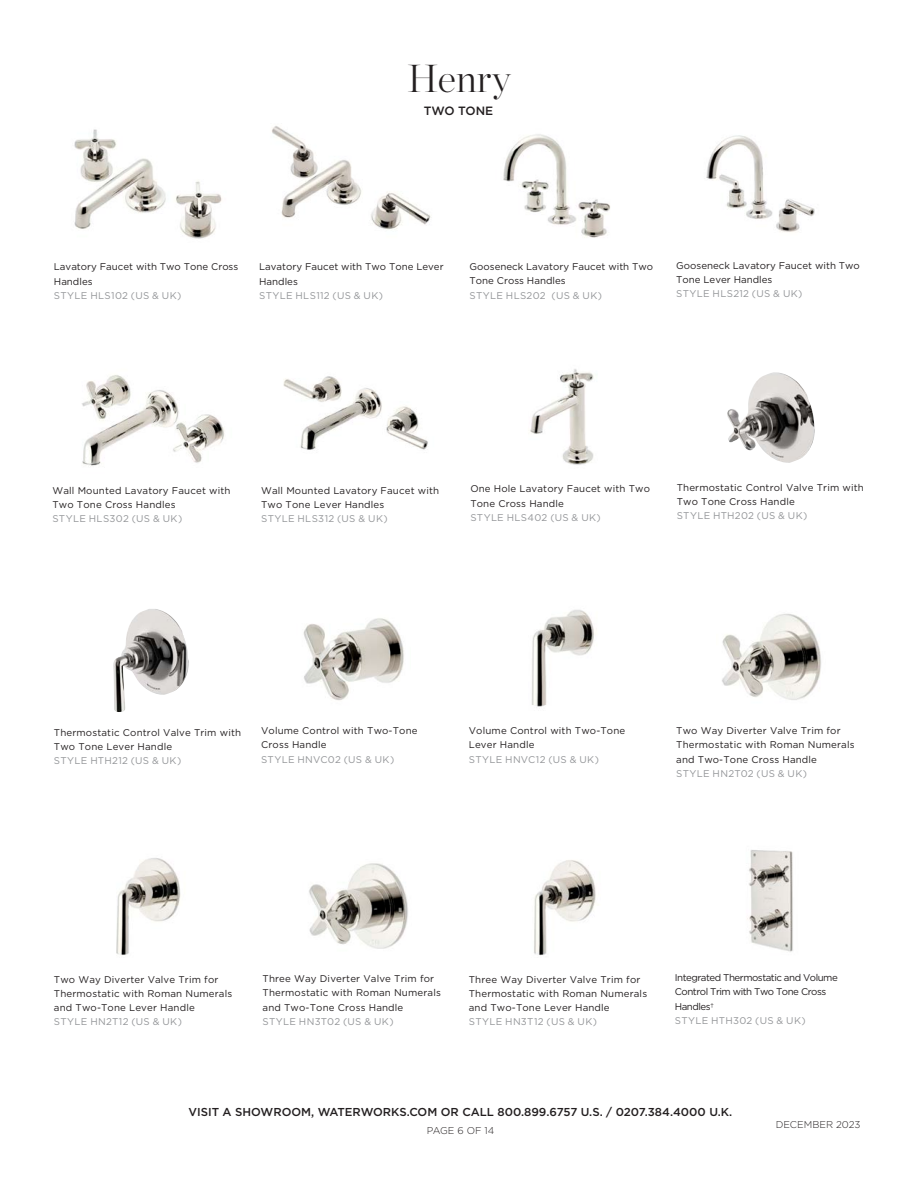
<style>
.page{position:relative;width:918px;height:1188px;background:#fff}
.page>*{position:absolute;margin:0;border:0;box-sizing:border-box;transform-origin:0 0}
.t1{font:200 39px "Chronicle Display";color:#231f20}
.t2{font:500 12px "Gotham";color:#231f20}
.t3{font:500 11.55px "Gotham";color:#231f20}
.t4{font:300 9.9px "Gotham";color:#231f20}
.Text__LIGHT_-_6_5_9_5__0{font:9.75px/14.2px "Gotham";letter-spacing:.015em;color:#231f20}
.Text__product_number{font:9.75px "Gotham";letter-spacing:.03em;color:#939598}
.Text__LIGHT_-_6_5_9_5__0-2{font:9.75px/14.2px "Gotham";letter-spacing:-.05em;color:#231f20}
.s1{font-weight:300}
</style>
<div class="page">
<img style="left:74px;top:129px;width:148px;height:110px">
<img style="left:503px;top:134px;width:107px;height:104px">
<img style="left:272px;top:126px;width:159px;height:104px">
<img style="left:706px;top:135px;width:109px;height:97px">
<img style="left:82px;top:375px;width:143px;height:91px">
<img style="left:283px;top:376px;width:145px;height:74px">
<img style="left:727px;top:372px;width:88px;height:91px">
<img style="left:530px;top:369px;width:64px;height:96px">
<img style="left:113px;top:609px;width:76px;height:103px">
<img style="left:722px;top:613px;width:99px;height:87px">
<img style="left:116px;top:858px;width:65px;height:97px">
<img style="left:309px;top:863px;width:99px;height:86px">
<img style="left:531px;top:610px;width:63px;height:97px">
<img style="left:303px;top:618px;width:101px;height:83px">
<img style="left:534px;top:860px;width:62px;height:96px">
<img style="left:747px;top:850px;width:46px;height:102px">
<h1 class="t1" style="left:408px;top:49px;width:104px">Henry</h1>
<p class="t2" style="left:424px;top:102px;width:71px">TWO TONE</p>
<p class="Text__LIGHT_-_6_5_9_5__0" style="left:54px;top:260px;width:186px">Lavatory Faucet with Two Tone Cross<br>Handles</p>
<p class="Text__product_number" style="left:54px;top:289px;width:129px">STYLE HLS102 (US &amp; UK)</p>
<p class="Text__LIGHT_-_6_5_9_5__0" style="left:259px;top:260px;width:186px">Lavatory Faucet with Two Tone Lever<br>Handles</p>
<p class="Text__product_number" style="left:259px;top:289px;width:125px">STYLE HLS112 (US &amp; UK)</p>
<p class="Text__LIGHT_-_6_5_9_5__0" style="left:470px;top:259px;width:185px">Gooseneck Lavatory Faucet with Two<br>Tone Cross Handles</p>
<p class="Text__product_number" style="left:470px;top:289px;width:134px">STYLE HLS202 (US &amp; UK)</p>
<p class="Text__LIGHT_-_6_5_9_5__0" style="left:676px;top:258px;width:185px">Gooseneck Lavatory Faucet with Two<br>Tone Lever Handles</p>
<p class="Text__product_number" style="left:676px;top:288px;width:128px">STYLE HLS212 (US &amp; UK)</p>
<p class="Text__LIGHT_-_6_5_9_5__0" style="left:52px;top:483px;width:180px">Wall Mounted Lavatory Faucet with<br>Two Tone Cross Handles</p>
<p class="Text__product_number" style="left:52px;top:513px;width:131px">STYLE HLS302 (US &amp; UK)</p>
<p class="Text__LIGHT_-_6_5_9_5__0" style="left:261px;top:483px;width:180px">Wall Mounted Lavatory Faucet with<br>Two Tone Lever Handles</p>
<p class="Text__product_number" style="left:261px;top:513px;width:128px">STYLE HLS312 (US &amp; UK)</p>
<p class="Text__LIGHT_-_6_5_9_5__0" style="left:470px;top:482px;width:181px">One Hole Lavatory Faucet with Two<br>Tone Cross Handle</p>
<p class="Text__product_number" style="left:470px;top:511px;width:132px">STYLE HLS402 (US &amp; UK)</p>
<p class="Text__LIGHT_-_6_5_9_5__0" style="left:677px;top:480px;width:189px">Thermostatic Control Valve Trim with<br>Two Tone Cross Handle</p>
<p class="Text__product_number" style="left:677px;top:510px;width:132px">STYLE HTH202 (US &amp; UK)</p>
<p class="Text__LIGHT_-_6_5_9_5__0" style="left:54px;top:725px;width:189px">Thermostatic Control Valve Trim with<br>Two Tone Lever Handle</p>
<p class="Text__product_number" style="left:54px;top:754px;width:129px">STYLE HTH212 (US &amp; UK)</p>
<p class="Text__LIGHT_-_6_5_9_5__0" style="left:261px;top:723px;width:158px">Volume Control with Two-Tone<br>Cross Handle</p>
<p class="Text__product_number" style="left:261px;top:753px;width:135px">STYLE HNVC02 (US &amp; UK)</p>
<p class="Text__LIGHT_-_6_5_9_5__0" style="left:469px;top:723px;width:158px">Volume Control with Two-Tone<br>Lever Handle</p>
<p class="Text__product_number" style="left:469px;top:753px;width:132px">STYLE HNVC12 (US &amp; UK)</p>
<p class="Text__LIGHT_-_6_5_9_5__0" style="left:676px;top:723px;width:180px">Two Way Diverter Valve Trim for<br>Thermostatic with Roman Numerals and Two-Tone Cross Handle</p>
<p class="Text__product_number" style="left:676px;top:767px;width:132px">STYLE HN2T02 (US &amp; UK)</p>
<p class="Text__LIGHT_-_6_5_9_5__0" style="left:54px;top:972px;width:180px">Two Way Diverter Valve Trim for<br>Thermostatic with Roman Numerals and Two-Tone Lever Handle</p>
<p class="Text__product_number" style="left:54px;top:1016px;width:130px">STYLE HN2T12 (US &amp; UK)</p>
<p class="Text__LIGHT_-_6_5_9_5__0" style="left:263px;top:971px;width:180px">Three Way Diverter Valve Trim for<br>Thermostatic with Roman Numerals and Two-Tone Cross Handle</p>
<p class="Text__product_number" style="left:263px;top:1015px;width:133px">STYLE HN3T02 (US &amp; UK)</p>
<p class="Text__LIGHT_-_6_5_9_5__0" style="left:469px;top:972px;width:180px">Three Way Diverter Valve Trim for<br>Thermostatic with Roman Numerals and Two-Tone Lever Handle</p>
<p class="Text__product_number" style="left:469px;top:1016px;width:130px">STYLE HN3T12 (US &amp; UK)</p>
<p class="Text__LIGHT_-_6_5_9_5__0-2" style="left:675px;top:970px;width:164px">Integrated Thermostatic and Volume<br>Control Trim with Two Tone Cross<br>Handles<span class="s1">†</span></p>
<p class="Text__product_number" style="left:675px;top:1014px;width:132px">STYLE HTH302 (US &amp; UK)</p>
<p class="t3" style="left:189px;top:1105px;width:545px">VISIT A SHOWROOM, WATERWORKS.COM OR CALL 800.899.6757 U.S. / 0207.384.4000 U.K.</p>
<p class="t4" style="left:427px;top:1124px;width:69px">PAGE 6 OF 14</p>
<p class="t4" style="left:776px;top:1119px;width:86px">DECEMBER 2023</p>
</div>
